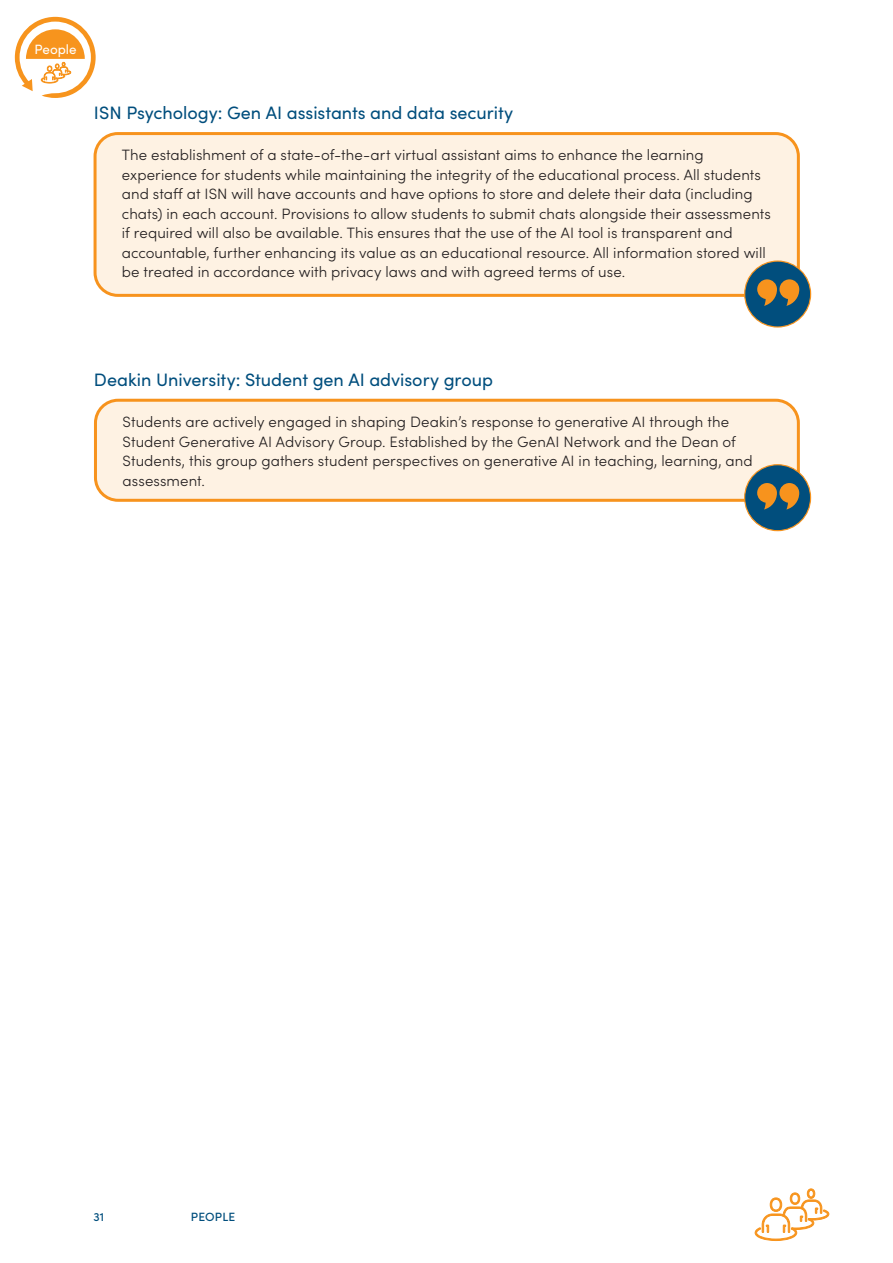
<style>
.page{position:relative;width:893px;height:1263px;background:#fff}
.page>*{position:absolute;margin:0;border:0;box-sizing:border-box;transform-origin:0 0}
.t1{font:18px "Sofia Pro";color:#014e7d}
.t2{font:300 15px/19.5px "Sofia Pro";letter-spacing:.005em;color:#231f20}
.t3{font:13.5px "Sofia Pro";color:#fff}
.t4{font:500 12px "Sofia Pro";letter-spacing:.01em;color:#014e7d}
</style>
<div class="page">
<svg style="left:15px;top:17px;width:81px;height:81px"></svg>
<svg style="left:754px;top:1188px;width:75px;height:53px"></svg>
<div style="left:95px;top:134px;width:703px;height:161px;background:#fef2e3;border-radius:23px"></div>
<div style="left:94px;top:132px;width:706px;height:165px;border:3px solid #f7931d;border-radius:23px"></div>
<div style="left:745px;top:261px;width:66px;height:66px;background:#014e7d;border-radius:50%"></div>
<div style="left:744px;top:260px;width:67px;height:68px;border:1px solid #f7931d;border-radius:50%"></div>
<svg style="left:757px;top:279px;width:42px;height:27px"></svg>
<div style="left:95px;top:400px;width:703px;height:100px;background:#fef2e3;border-radius:23px"></div>
<div style="left:94px;top:399px;width:706px;height:103px;border:3px solid #f7931d;border-radius:23px"></div>
<div style="left:745px;top:465px;width:66px;height:66px;background:#014e7d;border-radius:50%"></div>
<div style="left:744px;top:464px;width:67px;height:67px;border:1px solid #f7931d;border-radius:50%"></div>
<svg style="left:757px;top:483px;width:42px;height:26px"></svg>
<p class="t3" style="left:35px;top:39px;width:44px">People</p>
<p class="t1" style="left:94px;top:100px;width:421px">ISN Psychology: Gen AI assistants and data security</p>
<p class="t2" style="left:122px;top:145px;width:650px">The establishment of a state-of-the-art virtual assistant aims to enhance the learning experience for students while maintaining the integrity of the educational process. All students and staff at ISN will have accounts and have options to store and delete their data (including chats) in each account. Provisions to allow students to submit chats alongside their assessments if required will also be available. This ensures that the use of the AI tool is transparent and accountable, further enhancing its value as an educational resource. All information stored will be treated in accordance with privacy laws and with agreed terms of use.</p>
<p class="t1" style="left:94px;top:366px;width:401px">Deakin University: Student gen AI advisory group</p>
<p class="t2" style="left:123px;top:411px;width:632px">Students are actively engaged in shaping Deakin’s response to generative AI through the Student Generative AI Advisory Group. Established by the GenAI Network and the Dean of Students, this group gathers student perspectives on generative AI in teaching, learning, and assessment.</p>
<p class="t4" style="left:94px;top:1207px;width:12px">31</p>
<p class="t4" style="left:191px;top:1207px;width:46px">PEOPLE</p>
</div>
